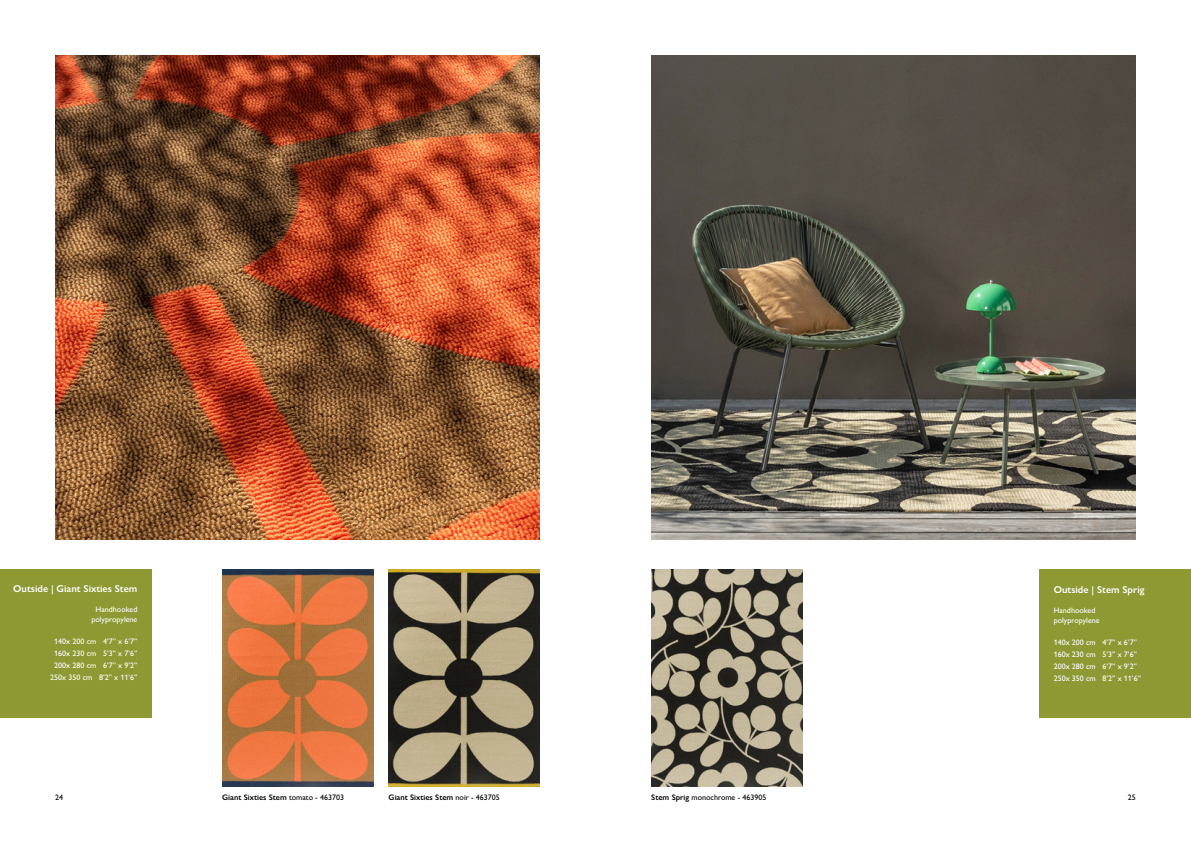
<style>
.page{position:relative;width:1191px;height:842px;background:#fff}
.page>*{position:absolute;margin:0;border:0;box-sizing:border-box;transform-origin:0 0}
.t1{font:600 10px "Gill Sans Nova";color:#fff}
.t2{font:500 8px/12px "Gill Sans Nova";color:#fff;text-align:center}
.t3{font:600 8px "Gill Sans Nova";color:#000}
.t4{font:500 8px "Gill Sans Nova";color:#000}
.s1{font-weight:500}
.s2{font-weight:600}
</style>
<div class="page">
<img style="left:56px;top:56px;width:484px;height:483px">
<div style="left:0;top:569px;width:151px;height:149px;background:#8f9934"></div>
<img style="left:389px;top:569px;width:151px;height:217px">
<img style="left:222px;top:569px;width:151px;height:217px">
<img style="left:651px;top:56px;width:484px;height:483px">
<img style="left:651px;top:569px;width:151px;height:217px">
<div style="left:1040px;top:569px;width:151px;height:149px;background:#8f9934"></div>
<p class="t1" style="left:13px;top:583px;width:126px">Outside | Giant Sixties Stem</p>
<p class="t2" style="left:91px;top:604px;width:48px;line-height:10px">Handhooked polypropylene</p>
<p class="t2" style="left:50px;top:635px;width:89px">140x 200 cm 4’7” x 6’7”<br>160x 230 cm 5’3” x 7’6”<br>200x 280 cm 6’7” x 9’2”<br>250x 350 cm 8’2” x 11’6”</p>
<p class="t4" style="left:55px;top:792px;width:9px">24</p>
<p class="t3" style="left:222px;top:793px;width:123px">Giant Sixties Stem <span class="s1">tomato - 463703</span></p>
<p class="t3" style="left:389px;top:793px;width:113px">Giant Sixties Stem <span class="s1">noir - 463705</span></p>
<p class="t4" style="left:651px;top:793px;width:117px"><span class="s2">Stem Sprig</span> monochrome - 463905</p>
<p class="t1" style="left:1053px;top:583px;width:92px">Outside | Stem Sprig</p>
<p class="t2" style="left:1053px;top:605px;width:48px;line-height:10px;text-align:left">Handhooked polypropylene</p>
<p class="t2" style="left:1053px;top:636px;width:89px;text-align:left">140x 200 cm 4’7” x 6’7”<br>160x 230 cm 5’3” x 7’6”<br>200x 280 cm 6’7” x 9’2”<br>250x 350 cm 8’2” x 11’6”</p>
<p class="t4" style="left:1128px;top:792px;width:9px">25</p>
</div>
